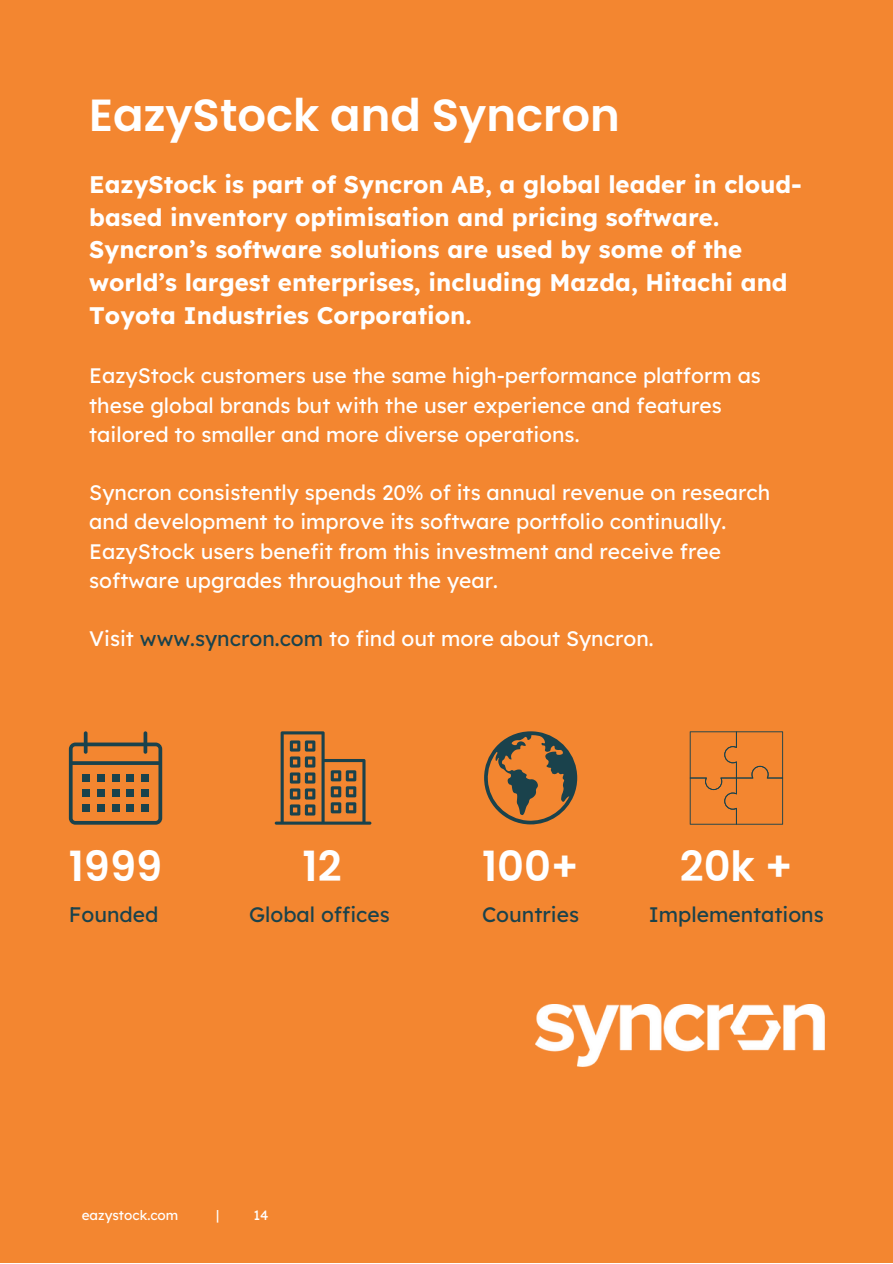
<style>
.page{position:relative;width:893px;height:1264px;background:#fff}
.page>*{position:absolute;margin:0;border:0;box-sizing:border-box;transform-origin:0 0}
.t1{font:600 45px "Poppins";color:#fff}
.t2{font:600 41.55px "Poppins";color:#fff}
.t3{font:700 24px/32.5px "Lexend";color:#fff}
.t4{font:21px/29.2px "Lexend";color:#fff}
.t5{font:21px "Lexend";color:#1a424c}
.t6{font:13.5px "Lexend";color:#fff}
.s1{color:#1a424c}
</style>
<div class="page">
<div style="left:0;top:0;width:892px;height:1262px;background:#f38630"></div>
<img style="left:535px;top:1004px;width:289px;height:62px">
<svg style="left:69px;top:731px;width:93px;height:93px"></svg>
<div style="left:82px;top:774px;width:7px;height:7px;background:#1a424c"></div>
<div style="left:97px;top:774px;width:7px;height:7px;background:#1a424c"></div>
<div style="left:112px;top:774px;width:7px;height:7px;background:#1a424c"></div>
<div style="left:127px;top:774px;width:7px;height:7px;background:#1a424c"></div>
<div style="left:142px;top:774px;width:7px;height:7px;background:#1a424c"></div>
<div style="left:82px;top:789px;width:7px;height:7px;background:#1a424c"></div>
<div style="left:97px;top:789px;width:7px;height:7px;background:#1a424c"></div>
<div style="left:112px;top:789px;width:7px;height:7px;background:#1a424c"></div>
<div style="left:127px;top:789px;width:7px;height:7px;background:#1a424c"></div>
<div style="left:142px;top:789px;width:7px;height:7px;background:#1a424c"></div>
<div style="left:82px;top:804px;width:7px;height:7px;background:#1a424c"></div>
<div style="left:97px;top:804px;width:7px;height:7px;background:#1a424c"></div>
<div style="left:112px;top:804px;width:7px;height:7px;background:#1a424c"></div>
<div style="left:127px;top:804px;width:7px;height:7px;background:#1a424c"></div>
<div style="left:142px;top:804px;width:7px;height:7px;background:#1a424c"></div>
<svg style="left:275px;top:731px;width:96px;height:93px"></svg>
<svg style="left:484px;top:731px;width:93px;height:93px"></svg>
<svg style="left:689px;top:731px;width:94px;height:93px"></svg>
<p class="t1" style="left:89px;top:84px;width:532px">EazyStock and Syncron</p>
<p class="t3" style="left:89px;top:168px;width:714px">EazyStock is part of Syncron AB, a global leader in cloud&shy;based inventory optimisation and pricing software.<br>Syncron’s software solutions are used by some of the world’s largest enterprises, including Mazda, Hitachi and Toyota Industries Corporation.</p>
<p class="t4" style="left:89px;top:361px;width:673px">EazyStock customers use the same high-performance platform as these global brands but with the user experience and features tailored to smaller and more diverse operations.</p>
<p class="t4" style="left:89px;top:478px;width:682px">Syncron consistently spends 20% of its annual revenue on research and development to improve its software portfolio continually.<br>EazyStock users benefit from this investment and receive free software upgrades throughout the year.</p>
<p class="t4" style="left:89px;top:624px;width:566px">Visit <span class="s1">www.syncron.com</span> to find out more about Syncron.</p>
<p class="t2" style="left:69px;top:837px;width:95px">1999</p>
<p class="t2" style="left:302px;top:837px;width:40px">12</p>
<p class="t2" style="left:482px;top:837px;width:98px">100+</p>
<p class="t2" style="left:679px;top:837px;width:115px">20k +</p>
<p class="t5" style="left:69px;top:901px;width:91px">Founded</p>
<p class="t5" style="left:249px;top:901px;width:142px">Global offices</p>
<p class="t5" style="left:482px;top:901px;width:98px">Countries</p>
<p class="t5" style="left:649px;top:901px;width:176px">Implementations</p>
<p class="t6" style="left:82px;top:1205px;width:98px">eazystock.com</p>
<p class="t6" style="left:216px;top:1205px;width:5px">|</p>
<p class="t6" style="left:253px;top:1205px;width:17px">14</p>
</div>
